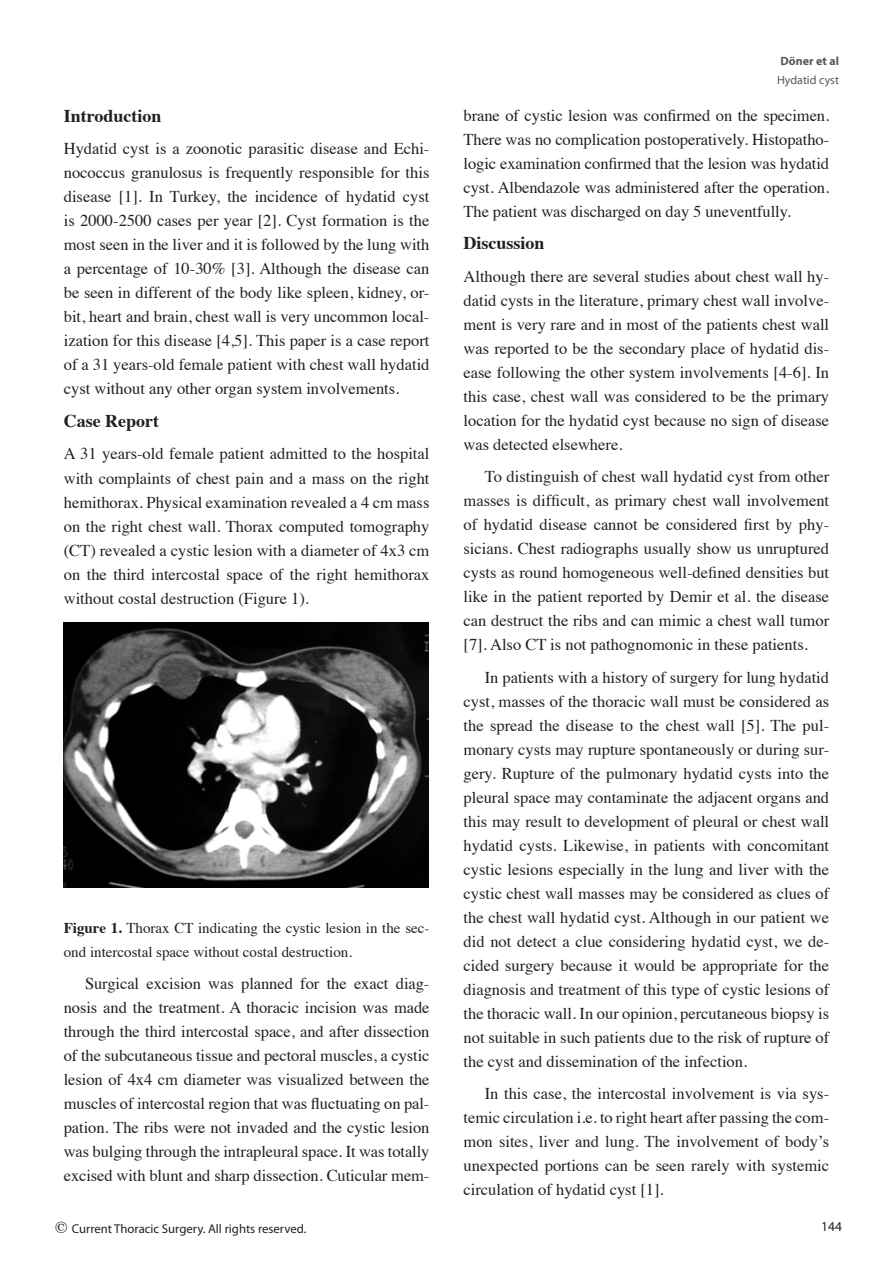
<style>
.page{position:relative;width:893px;height:1263px;background:#fff}
.page>*{position:absolute;margin:0;border:0;box-sizing:border-box;transform-origin:0 0}
.t1{font:700 18px "Times";color:#231f20}
.t2{font:16.5px/24px "Times";color:#231f20;text-align:justify}
.t3{font:15px/24px "Times";color:#231f20}
.t4{font:13.5px "Myriad Pro";color:#231f20}
.t5{font:12.75px "Myriad Pro";color:#231f20}
.t6{font:12px "Myriad Pro";color:#57585a}
.t7{font:700 12px "Myriad Pro";color:#57585a}
.s1{font-weight:700}
.s2{font-family:"Times";font-size:16.5px}
</style>
<div class="page">
<img style="left:64px;top:623px;width:364px;height:264px">
<p class="t1" style="left:64px;top:99px;width:99px">Introduction</p>
<p class="t2" style="left:64px;top:135px;width:367px">Hydatid cyst is a zoonotic parasitic disease and Echi&shy;nococcus granulosus is frequently responsible for this disease [1]. In Turkey, the incidence of hydatid cyst is 2000-2500 cases per year [2]. Cyst formation is the most seen in the liver and it is followed by the lung with a percentage of 10-30% [3]. Although the disease can be seen in different of the body like spleen, kidney, or&shy;bit, heart and brain, chest wall is very uncommon local&shy;ization for this disease [4,5]. This paper is a case report of a 31 years-old female patient with chest wall hydatid cyst without any other organ system involvements.</p>
<p class="t1" style="left:64px;top:404px;width:97px">Case Report</p>
<p class="t2" style="left:64px;top:440px;width:367px">A 31 years-old female patient admitted to the hospital with complaints of chest pain and a mass on the right hemithorax. Physical examination revealed a 4 cm mass on the right chest wall. Thorax computed tomography (CT) revealed a cystic lesion with a diameter of 4x3 cm on the third intercostal space of the right hemithorax without costal destruction (Figure 1).</p>
<p class="t3" style="left:64px;top:914px;width:367px"><span class="s1">Figure 1.</span> Thorax CT indicating the cystic lesion in the sec&shy;ond intercostal space without costal destruction.</p>
<p class="t2" style="left:64px;top:970px;width:367px;text-indent:21px">Surgical excision was planned for the exact diag&shy;nosis and the treatment. A thoracic incision was made through the third intercostal space, and after dissection of the subcutaneous tissue and pectoral muscles, a cystic lesion of 4x4 cm diameter was visualized between the muscles of intercostal region that was fluctuating on pal&shy;pation. The ribs were not invaded and the cystic lesion was bulging through the intrapleural space. It was totally excised with blunt and sharp dissection. Cuticular mem-</p>
<p class="t7" style="left:780px;top:54px;width:60px">Döner et al</p>
<p class="t6" style="left:777px;top:72px;width:63px">Hydatid cyst</p>
<p class="t2" style="left:463px;top:102px;width:367px">brane of cystic lesion was confirmed on the specimen.<br>There was no complication postoperatively. Histopatho&shy;logic examination confirmed that the lesion was hydatid cyst. Albendazole was administered after the operation.<br>The patient was discharged on day 5 uneventfully.</p>
<p class="t1" style="left:463px;top:226px;width:83px">Discussion</p>
<p class="t2" style="left:463px;top:263px;width:367px">Although there are several studies about chest wall hy&shy;datid cysts in the literature, primary chest wall involve&shy;ment is very rare and in most of the patients chest wall was reported to be the secondary place of hydatid dis&shy;ease following the other system involvements [4-6]. In this case, chest wall was considered to be the primary location for the hydatid cyst because no sign of disease was detected elsewhere.</p>
<p class="t2" style="left:463px;top:463px;width:367px;text-indent:21px">To distinguish of chest wall hydatid cyst from other masses is difficult, as primary chest wall involvement of hydatid disease cannot be considered first by phy&shy;sicians. Chest radiographs usually show us unruptured cysts as round homogeneous well-defined densities but like in the patient reported by Demir et al. the disease can destruct the ribs and can mimic a chest wall tumor [7]. Also CT is not pathognomonic in these patients.</p>
<p class="t2" style="left:463px;top:664px;width:367px;text-indent:21px">In patients with a history of surgery for lung hydatid cyst, masses of the thoracic wall must be considered as the spread the disease to the chest wall [5]. The pul&shy;monary cysts may rupture spontaneously or during sur&shy;gery. Rupture of the pulmonary hydatid cysts into the pleural space may contaminate the adjacent organs and this may result to development of pleural or chest wall hydatid cysts. Likewise, in patients with concomitant cystic lesions especially in the lung and liver with the cystic chest wall masses may be considered as clues of the chest wall hydatid cyst. Although in our patient we did not detect a clue considering hydatid cyst, we de&shy;cided surgery because it would be appropriate for the diagnosis and treatment of this type of cystic lesions of the thoracic wall. In our opinion, percutaneous biopsy is not suitable in such patients due to the risk of rupture of the cyst and dissemination of the infection.</p>
<p class="t2" style="left:463px;top:1080px;width:367px;text-indent:21px">In this case, the intercostal involvement is via sys&shy;temic circulation i.e. to right heart after passing the com&shy;mon sites, liver and lung. The involvement of body’s unexpected portions can be seen rarely with systemic circulation of hydatid cyst [1].</p>
<p class="t5" style="left:55px;top:1221px;width:253px"><span class="s2">©</span> Current Thoracic Surgery. All rights reserved.</p>
<p class="t4" style="left:821px;top:1218px;width:22px">144</p>
</div>
